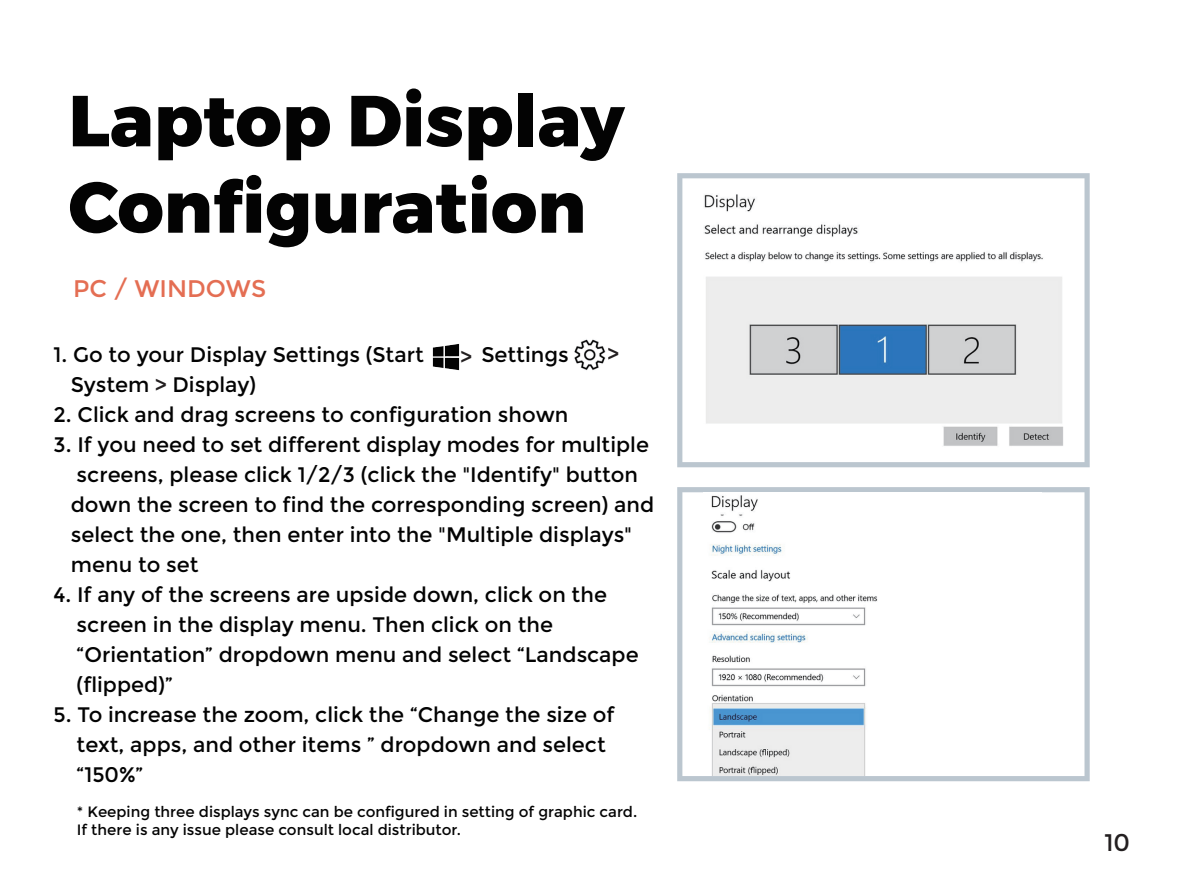
<style>
.page{position:relative;width:1191px;height:893px;background:#fff}
.page>*{position:absolute;margin:0;border:0;box-sizing:border-box;transform-origin:0 0}
.t1{font:800 72px/86.4px "Montserrat";color:#030303}
.t2{font:24px "Montserrat";color:#e46e53}
.t3{font:24px "Montserrat";color:#231f20}
.t4{font:21px/30px "Montserrat";color:#030303}
.t5{font:21px "Montserrat";color:#231f20}
.t6{font:15px/18px "Montserrat";color:#030303}
</style>
<div class="page">
<svg style="left:677px;top:173px;width:412px;height:294px"></svg>
<svg style="left:677px;top:487px;width:412px;height:294px"></svg>
<img style="left:432px;top:344px;width:27px;height:27px">
<img style="left:574px;top:339px;width:32px;height:31px">
<img style="left:703px;top:492px;width:338px;height:284px">
<h1 class="t1" style="left:69px;top:79px;width:557px">Laptop Display<br>Configuration</h1>
<p class="t2" style="left:73px;top:275px;width:195px">PC / WINDOWS</p>
<p class="t4" style="left:54px;top:340px;width:372px">1. Go to your Display Settings (Start</p>
<p class="t4" style="left:481px;top:340px;width:89px">Settings</p>
<p class="t4" style="left:71px;top:370px;width:187px">System Display)</p>
<p class="t4" style="left:54px;top:400px;width:516px">2. Click and drag screens to configuration shown</p>
<p class="t4" style="left:71px;top:430px;width:585px;text-indent:-17px">3. If you need to set different display modes for multiple screens, please click 1/2/3 (click the "Identify" button down the screen to find the corresponding screen) and select the one, then enter into the "Multiple displays" menu to set</p>
<p class="t4" style="left:77px;top:580px;width:563px;text-indent:-23px">4. If any of the screens are upside down, click on the screen in the display menu. Then click on the “Orientation” dropdown menu and select “Landscape (flipped)”</p>
<p class="t4" style="left:77px;top:700px;width:539px;text-indent:-23px">5. To increase the zoom, click the “Change the size of text, apps, and other items ” dropdown and select “150%”</p>
<p class="t6" style="left:77px;top:802px;width:562px">* Keeping three displays sync can be configured in setting of graphic card.<br>If there is any issue please consult local distributor.</p>
<p class="t5" style="left:607px;top:342px;width:14px">&gt;</p>
<p class="t5" style="left:460px;top:345px;width:14px">&gt;</p>
<p class="t5" style="left:154px;top:374px;width:14px">&gt;</p>
<p class="t3" style="left:1104px;top:828px;width:27px">10</p>
</div>
